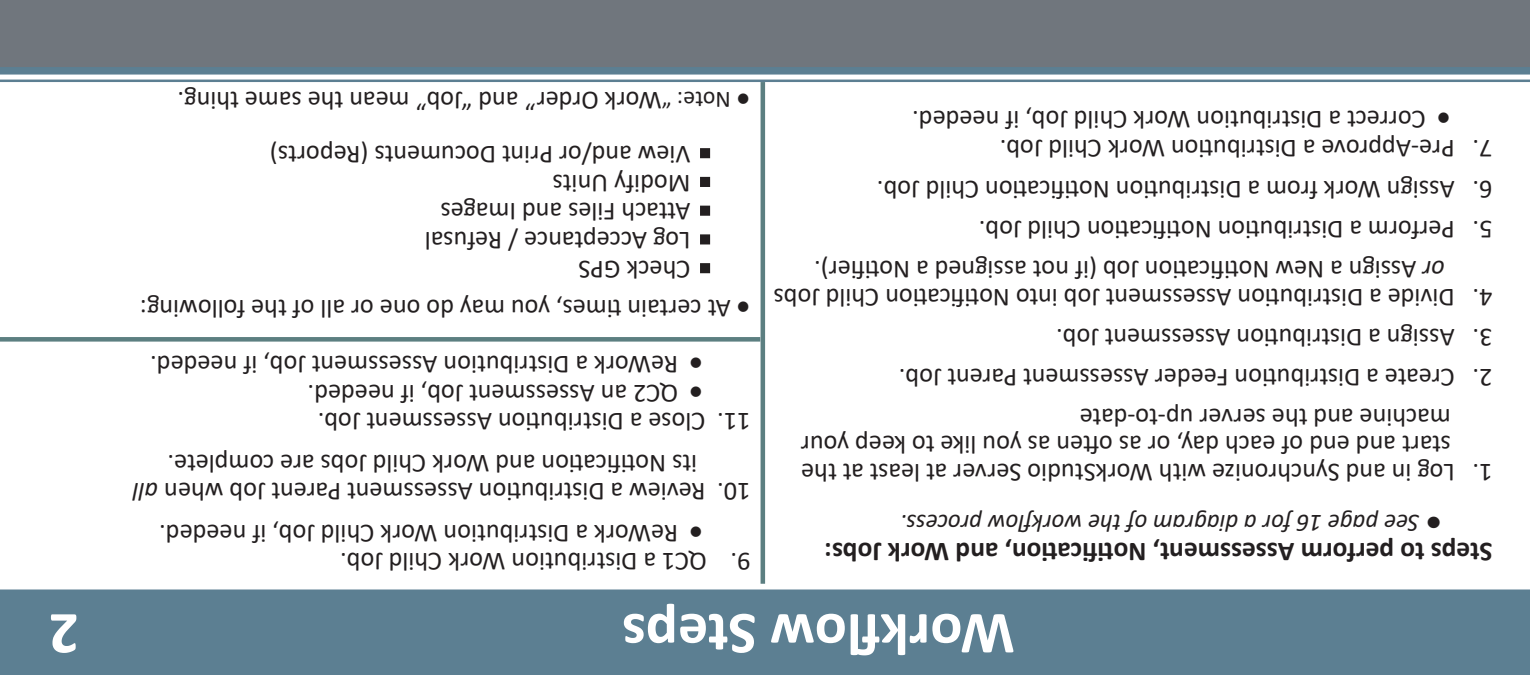
<style>
.page{position:relative;width:1530px;height:675px;background:#fff}
.page>*{position:absolute;margin:0;border:0;box-sizing:border-box;transform-origin:0 0}
.t1{font:700 60px "Calibri";color:#fff}
.t2{font:700 27.5px "Calibri";color:#231f20}
.t3{font:26.25px/28.8px "Calibri";color:#231f20}
.t4{font:italic 25px "Calibri";color:#231f20}
.s1{font-size:23.75px}
.s2{font-style:italic}
.s3{font-style:normal;font-size:26.25px}
</style>
<div class="page">
<div style="left:0;top:589px;width:1530px;height:86px;background:#5c7f92"></div>
<div style="left:0;top:0;width:1530px;height:68px;background:#70767d"></div>
<div style="left:0;top:67px;width:1530px;height:8px;background:#5c7f92"></div>
<hr style="left:0;top:80px;width:1530px;height:2px;background:#5c7f92">
<hr style="left:761px;top:82px;width:4px;height:502px;background:#5c7f81">
<div style="left:700px;top:263px;width:10px;height:10px;border:5px solid #231f20"></div>
<div style="left:700px;top:234px;width:10px;height:10px;border:5px solid #231f20"></div>
<div style="left:700px;top:206px;width:10px;height:10px;border:5px solid #231f20"></div>
<div style="left:700px;top:177px;width:10px;height:10px;border:5px solid #231f20"></div>
<div style="left:700px;top:148px;width:10px;height:10px;border:5px solid #231f20"></div>
<div style="left:0;top:337px;width:760px;height:5px;background:#5c7f81"></div>
<p class="t3" style="left:751px;top:116px;width:575px;rotate:-180deg"><span class="s1">● Note: “</span>Work Order” and “Job” mean the same thing.</p>
<p class="t3" style="left:690px;top:170px;width:422px;rotate:-180deg">View and/or Print Documents (Reports)</p>
<p class="t3" style="left:690px;top:256px;width:267px;rotate:-180deg">Log Acceptance / Refusal<br>Attach Files and Images<br>Modify Units</p>
<p class="t3" style="left:690px;top:285px;width:114px;rotate:-180deg">Check GPS</p>
<p class="t3" style="left:751px;top:323px;width:612px;rotate:-180deg"><span class="s1">●</span> At certain times, you may do one or all of the following:</p>
<p class="t3" style="left:703px;top:380px;width:554px;rotate:-180deg"><span class="s1">●</span> ReWork a Distribution Assessment Job, if needed.</p>
<p class="t3" style="left:703px;top:408px;width:397px;rotate:-180deg"><span class="s1">●</span> QC2 an Assessment Job, if needed.</p>
<p class="t3" style="left:751px;top:437px;width:434px;rotate:-180deg">11. Close a Distribution Assessment Job.</p>
<p class="t3" style="left:697px;top:507px;width:566px;text-indent:-53px;rotate:-180deg">10. Review a Distribution Assessment Parent Job when <span class="s2">all </span>its Notification and Work Child Jobs are complete.</p>
<p class="t3" style="left:703px;top:548px;width:545px;rotate:-180deg"><span class="s1">●</span> ReWork a Distribution Work Child Job, if needed.</p>
<p class="t3" style="left:751px;top:577px;width:412px;rotate:-180deg">9. QC1 a Distribution Work Child Job.</p>
<p class="t3" style="left:1451px;top:135px;width:540px;rotate:-180deg"><span class="s1">●</span> Correct a Distribution Work Child Job, if needed.</p>
<p class="t3" style="left:1492px;top:164px;width:494px;rotate:-180deg">7. Pre-Approve a Distribution Work Child Job.</p>
<p class="t3" style="left:1492px;top:205px;width:617px;rotate:-180deg">6. Assign Work from a Distribution Notification Child Job.</p>
<p class="t3" style="left:1492px;top:245px;width:515px;rotate:-180deg">5. Perform a Distribution Notification Child Job.</p>
<p class="t3" style="left:1445px;top:285px;width:632px;rotate:-180deg"><span class="s2">or</span> Assign a New Notification Job (if not assigned a Notifier).</p>
<p class="t3" style="left:1492px;top:313px;width:720px;rotate:-180deg">4. Divide a Distribution Assessment Job into Notification Child Jobs</p>
<p class="t3" style="left:1492px;top:353px;width:438px;rotate:-180deg">3. Assign a Distribution Assessment Job.</p>
<p class="t3" style="left:1492px;top:393px;width:595px;rotate:-180deg">2. Create a Distribution Feeder Assessment Parent Job.</p>
<p class="t3" style="left:1451px;top:487px;width:652px;line-height:27.5px;text-align:justify;text-indent:-42px;rotate:-180deg">1. Log in and Synchronize with WorkStudio Server at least at the start and end of each day, or as often as you like to keep your machine and the server up-to-date</p>
<p class="t4" style="left:1442px;top:541px;width:544px;rotate:-180deg"><span class="s3">●</span> See page 16 for a diagram of the workflow process.</p>
<p class="t2" style="left:1492px;top:571px;width:669px;rotate:-180deg">Steps to perform Assessment, Notification, and Work Jobs:</p>
<p class="t1" style="left:79px;top:677px;width:32px;rotate:-180deg">2</p>
<p class="t1" style="left:1015px;top:677px;width:394px;rotate:-180deg">Workflow Steps</p>
</div>
